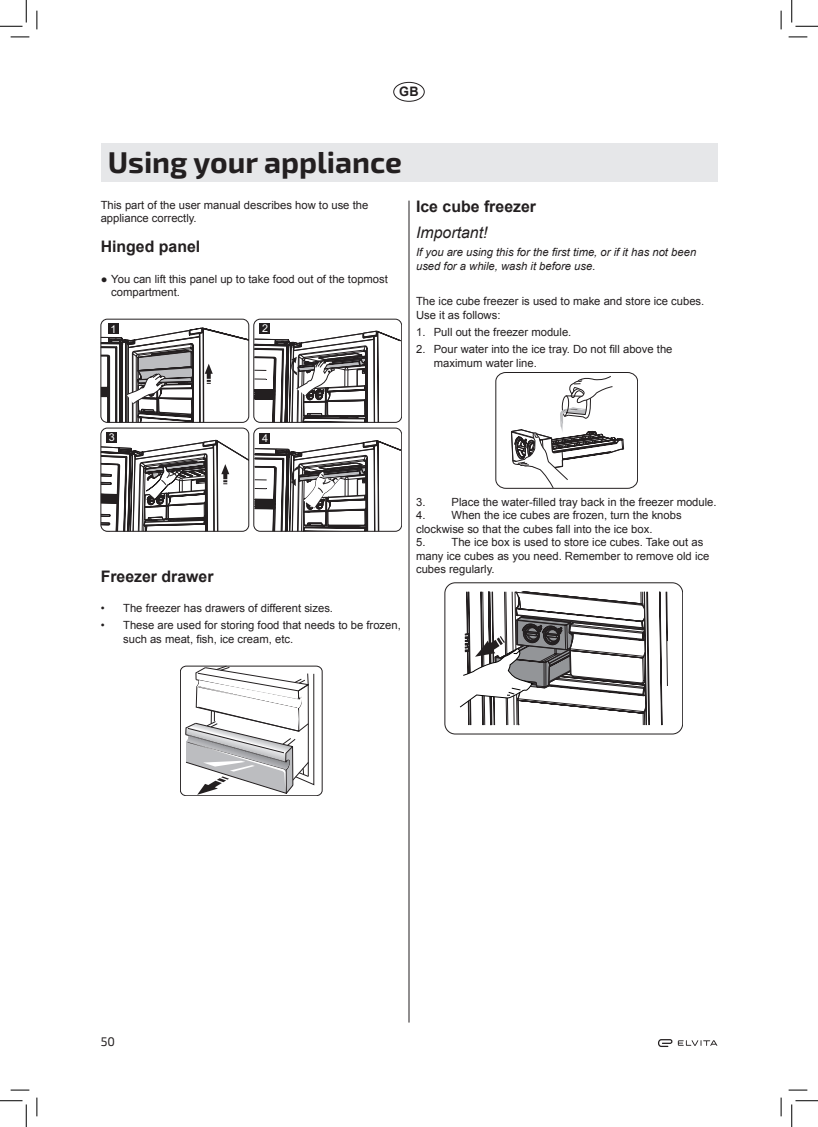
<style>
.page{position:relative;width:818px;height:1127px;background:#fff}
.page>*{position:absolute;margin:0;border:0;box-sizing:border-box;transform-origin:0 0}
.t1{font:700 30px "Exo 2";color:#231f20}
.t2{font:700 15.88px "Arial";color:#231f20}
.t3{font:italic 15.88px "Arial";color:#231f20}
.t4{font:700 13px "Arial";color:#231f20}
.t5{font:12.5px "Exo 2";color:#231f20}
.t6{font:11.25px/13.5px "Arial";color:#231f20}
.t7{font:italic 11.25px/13.5px "Arial";color:#231f20}
.t8{font:10.75px "Arial";color:#fff}
</style>
<div class="page">
<svg style="left:658px;top:1039px;width:14px;height:7px"></svg>
<svg style="left:678px;top:1040px;width:39px;height:5px"></svg>
<div style="left:393px;top:82px;width:32px;height:20px;border:1px solid #231f20;border-radius:50%"></div>
<div style="left:101px;top:143px;width:616px;height:39px;background:#e6e7e9"></div>
<div style="left:259px;top:433px;width:11px;height:10px;background:#231f20"></div>
<div style="left:254px;top:428px;width:148px;height:103px;border:1px solid #231f20;border-radius:6px"></div>
<div style="left:254px;top:319px;width:148px;height:103px;border:1px solid #231f20;border-radius:6px"></div>
<div style="left:259px;top:323px;width:11px;height:10px;background:#231f20"></div>
<div style="left:109px;top:323px;width:10px;height:11px;background:#231f20"></div>
<svg style="left:101px;top:327px;width:300px;height:96px"></svg>
<div style="left:101px;top:428px;width:148px;height:103px;border:1px solid #231f20;border-radius:6px"></div>
<div style="left:106px;top:431px;width:11px;height:11px;background:#231f20"></div>
<svg style="left:101px;top:439px;width:300px;height:92px"></svg>
<svg style="left:180px;top:665px;width:142px;height:130px"></svg>
<svg style="left:496px;top:372px;width:142px;height:116px"></svg>
<div style="left:445px;top:582px;width:238px;height:152px;border:1px solid #231f20;border-radius:10px"></div>
<svg style="left:460px;top:591px;width:208px;height:135px"></svg>
<hr style="left:409px;top:200px;width:1px;height:822px;background:#231f20">
<svg style="left:11px;top:36px;width:18px;height:2px"></svg>
<svg style="left:788px;top:36px;width:19px;height:2px"></svg>
<svg style="left:11px;top:1089px;width:18px;height:1px"></svg>
<svg style="left:788px;top:1089px;width:19px;height:1px"></svg>
<svg style="left:36px;top:11px;width:2px;height:18px"></svg>
<svg style="left:36px;top:1097px;width:2px;height:18px"></svg>
<svg style="left:780px;top:11px;width:2px;height:18px"></svg>
<svg style="left:780px;top:1097px;width:2px;height:18px"></svg>
<svg style="left:0;top:0;width:27px;height:27px"></svg>
<svg style="left:0;top:1100px;width:27px;height:26px"></svg>
<svg style="left:791px;top:0;width:27px;height:27px"></svg>
<svg style="left:791px;top:1100px;width:27px;height:26px"></svg>
<p class="t4" style="left:399px;top:83px;width:21px">GB</p>
<h1 class="t1" style="left:108px;top:144px;width:296px">Using your appliance</h1>
<p class="t6" style="left:101px;top:198px;width:269px">This part of the user manual describes how to use the appliance correctly.</p>
<h2 class="t2" style="left:101px;top:236px;width:101px">Hinged panel</h2>
<p class="t6" style="left:111px;top:272px;width:278px;text-indent:-11px">● You can lift this panel up to take food out of the topmost compartment.</p>
<p class="t8" style="left:111px;top:321px;width:7px">1</p>
<p class="t8" style="left:262px;top:321px;width:7px">2</p>
<h2 class="t2" style="left:416px;top:196px;width:121px">Ice cube freezer</h2>
<h2 class="t3" style="left:416px;top:222px;width:73px">Important!</h2>
<p class="t7" style="left:416px;top:246px;width:282px">If you are using this for the first time, or if it has not been used for a while, wash it before use.</p>
<p class="t6" style="left:416px;top:295px;width:290px">The ice cube freezer is used to make and store ice cubes.<br>Use it as follows:</p>
<p class="t6" style="left:416px;top:325px;width:157px">1. Pull out the freezer module.</p>
<p class="t6" style="left:434px;top:342px;width:240px;text-indent:-18px">2. Pour water into the ice tray. Do not fill above the maximum water line.</p>
<p class="t8" style="left:109px;top:429px;width:7px">3</p>
<p class="t8" style="left:262px;top:431px;width:7px">4</p>
<h2 class="t2" style="left:101px;top:565px;width:114px">Freezer drawer</h2>
<p class="t6" style="left:101px;top:601px;width:234px">• The freezer has drawers of different sizes.</p>
<p class="t6" style="left:123px;top:618px;width:279px;text-indent:-22px">• These are used for storing food that needs to be frozen, such as meat, fish, ice cream, etc.</p>
<p class="t6" style="left:416px;top:495px;width:302px">3. Place the water-filled tray back in the freezer module.</p>
<p class="t6" style="left:416px;top:508px;width:267px">4. When the ice cubes are frozen, turn the knobs clockwise so that the cubes fall into the ice box.</p>
<p class="t6" style="left:416px;top:535px;width:295px">5. The ice box is used to store ice cubes. Take out as many ice cubes as you need. Remember to remove old ice cubes regularly.</p>
<p class="t5" style="left:101px;top:1033px;width:16px">50</p>
</div>
